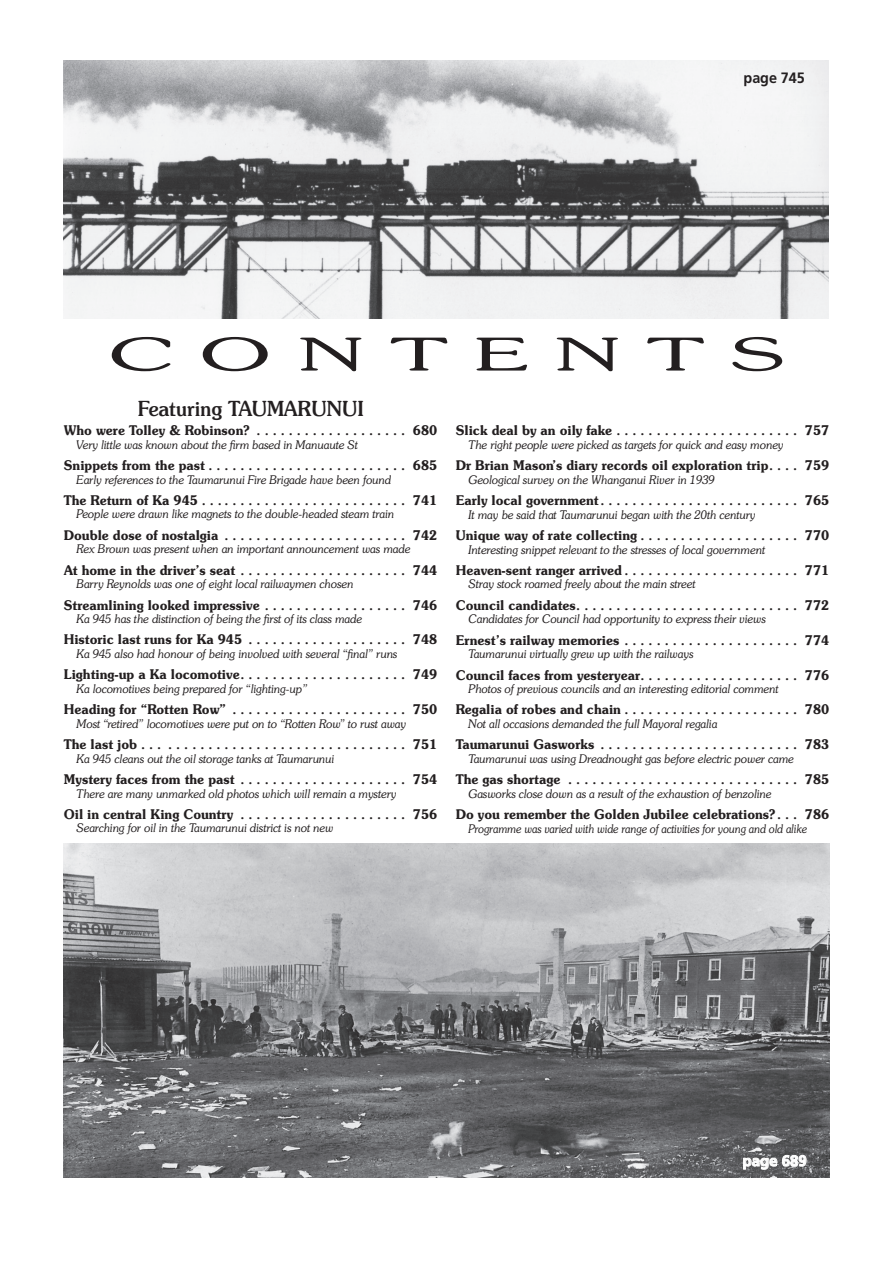
<style>
.page{position:relative;width:893px;height:1263px;background:#fff}
.page>*{position:absolute;margin:0;border:0;box-sizing:border-box;transform-origin:0 0}
.t1{font:300 45px "Souvenir";color:#231f20;scale:2 1}
.t2{font:500 21px "Souvenir IT Cby BT";letter-spacing:-.005em;color:#231f20;scale:.96 1}
.t3{font:700 15px "Frutiger";color:#fff}
.t4{font:700 15px "Frutiger";letter-spacing:-.005em;color:#231f20;scale:.96 1}
.t5{font:600 13.5px "Souvenir IT Cby BT";letter-spacing:-.005em;color:#231f20;scale:.96 1}
.t6{font:italic 300 12px "Souvenir IT Cby BT";letter-spacing:-.005em;color:#231f20;scale:.96 1}
.t7{font:italic 300 12px "Souvenir IT Cby BT";letter-spacing:-.005em;color:#231f20;scale:.9 1}
</style>
<div class="page">
<img style="left:64px;top:61px;width:764px;height:257px">
<img style="left:64px;top:843px;width:765px;height:335px">
<svg style="left:743px;top:1154px;width:64px;height:16px"></svg>
<p class="t4" style="left:744px;top:69px;width:65px">page 745</p>
<h1 class="t1" style="left:109px;top:327px;width:339px">C O N T E N T S</h1>
<h2 class="t2" style="left:138px;top:395px;width:237px">Featuring TAUMARUNUI</h2>
<p class="t5" style="left:64px;top:422px;width:391px">Who were Tolley &amp; Robinson? . . . . . . . . . . . . . . . . . . . 680</p>
<p class="t6" style="left:77px;top:437px;width:294px">Very little was known about the firm based in Manuaute St</p>
<p class="t5" style="left:64px;top:457px;width:391px">Snippets from the past......................... 685</p>
<p class="t6" style="left:77px;top:472px;width:329px">Early references to the Taumarunui Fire Brigade have been found</p>
<p class="t5" style="left:64px;top:492px;width:391px">The Return of Ka 945 . . . . . . . . . . . . . . . . . . . . . . . . . . 741</p>
<p class="t6" style="left:77px;top:507px;width:332px">People were drawn like magnets to the double-headed steam train</p>
<p class="t5" style="left:64px;top:526px;width:391px">Double dose of nostalgia . . . . . . . . . . . . . . . . . . . . . . . 742</p>
<p class="t6" style="left:77px;top:542px;width:349px">Rex Brown was present when an important announcement was made</p>
<p class="t5" style="left:64px;top:561px;width:391px">At home in the driver’s seat . . . . . . . . . . . . . . . . . . . . . 744</p>
<p class="t6" style="left:77px;top:576px;width:290px">Barry Reynolds was one of eight local railwaymen chosen</p>
<p class="t5" style="left:64px;top:596px;width:391px">Streamlining looked impressive . . . . . . . . . . . . . . . . . . 746</p>
<p class="t6" style="left:77px;top:611px;width:299px">Ka 945 has the distinction of being the first of its class made</p>
<p class="t5" style="left:64px;top:631px;width:391px">Historic last runs for Ka 945 . . . . . . . . . . . . . . . . . . . . 748</p>
<p class="t6" style="left:77px;top:646px;width:336px">Ka 945 also had honour of being involved with several “final” runs</p>
<p class="t5" style="left:64px;top:666px;width:391px">Lighting-up a Ka locomotive. . . . . . . . . . . . . . . . . . . . . 749</p>
<p class="t6" style="left:77px;top:681px;width:242px">Ka locomotives being prepared for “lighting-up”</p>
<p class="t5" style="left:64px;top:701px;width:391px">Heading for “Rotten Row” . . . . . . . . . . . . . . . . . . . . . . 750</p>
<p class="t6" style="left:77px;top:716px;width:345px">Most “retired” locomotives were put on to “Rotten Row” to rust away</p>
<p class="t5" style="left:64px;top:736px;width:391px">The last job . . . . . . . . . . . . . . . . . . . . . . . . . . . . . . . . . 751</p>
<p class="t6" style="left:77px;top:751px;width:270px">Ka 945 cleans out the oil storage tanks at Taumarunui</p>
<p class="t5" style="left:64px;top:771px;width:391px">Mystery faces from the past . . . . . . . . . . . . . . . . . . . . . 754</p>
<p class="t6" style="left:77px;top:786px;width:335px">There are many unmarked old photos which will remain a mystery</p>
<p class="t5" style="left:64px;top:805px;width:391px">Oil in central King Country . . . . . . . . . . . . . . . . . . . . . 756</p>
<p class="t6" style="left:77px;top:821px;width:269px">Searching for oil in the Taumarunui district is not new</p>
<p class="t5" style="left:456px;top:422px;width:391px">Slick deal by an oily fake . . . . . . . . . . . . . . . . . . . . . . . 757</p>
<p class="t6" style="left:468px;top:437px;width:330px">The right people were picked as targets for quick and easy money</p>
<p class="t5" style="left:456px;top:457px;width:391px">Dr Brian Mason’s diary records oil exploration trip. . . . 759</p>
<p class="t6" style="left:468px;top:472px;width:258px">Geological survey on the Whanganui River in 1939</p>
<p class="t5" style="left:456px;top:492px;width:391px">Early local government......................... 765</p>
<p class="t6" style="left:468px;top:507px;width:300px">It may be said that Taumarunui began with the 20th century</p>
<p class="t5" style="left:456px;top:527px;width:391px">Unique way of rate collecting . . . . . . . . . . . . . . . . . . . . 770</p>
<p class="t6" style="left:468px;top:542px;width:310px">Interesting snippet relevant to the stresses of local government</p>
<p class="t5" style="left:456px;top:562px;width:391px">Heaven-sent ranger arrived. . . . . . . . . . . . . . . . . . . . . . 771</p>
<p class="t6" style="left:468px;top:577px;width:238px">Stray stock roamed freely about the main street</p>
<p class="t5" style="left:456px;top:596px;width:391px">Council candidates............................ 772</p>
<p class="t6" style="left:468px;top:612px;width:311px">Candidates for Council had opportunity to express their views</p>
<p class="t5" style="left:456px;top:631px;width:391px">Ernest’s railway memories . . . . . . . . . . . . . . . . . . . . . . 774</p>
<p class="t6" style="left:468px;top:647px;width:236px">Taumarunui virtually grew up with the railways</p>
<p class="t5" style="left:456px;top:666px;width:391px">Council faces from yesteryear. . . . . . . . . . . . . . . . . . . . 776</p>
<p class="t6" style="left:468px;top:681px;width:324px">Photos of previous councils and an interesting editorial comment</p>
<p class="t5" style="left:456px;top:701px;width:391px">Regalia of robes and chain...................... 780</p>
<p class="t6" style="left:468px;top:716px;width:261px">Not all occasions demanded the full Mayoral regalia</p>
<p class="t5" style="left:456px;top:736px;width:391px">Taumarunui Gasworks . . . . . . . . . . . . . . . . . . . . . . . . . 783</p>
<p class="t6" style="left:468px;top:751px;width:340px">Taumarunui was using Dreadnought gas before electric power came</p>
<p class="t5" style="left:456px;top:771px;width:391px">The gas shortage . . . . . . . . . . . . . . . . . . . . . . . . . . . . . 785</p>
<p class="t6" style="left:468px;top:786px;width:317px">Gasworks close down as a result of the exhaustion of benzoline</p>
<p class="t5" style="left:456px;top:806px;width:391px">Do you remember the Golden Jubilee celebrations? . . . 786</p>
<p class="t7" style="left:468px;top:821px;width:378px">Programme was varied with wide range of activities for young and old alike</p>
<p class="t3" style="left:742px;top:1152px;width:66px">page 689</p>
</div>
